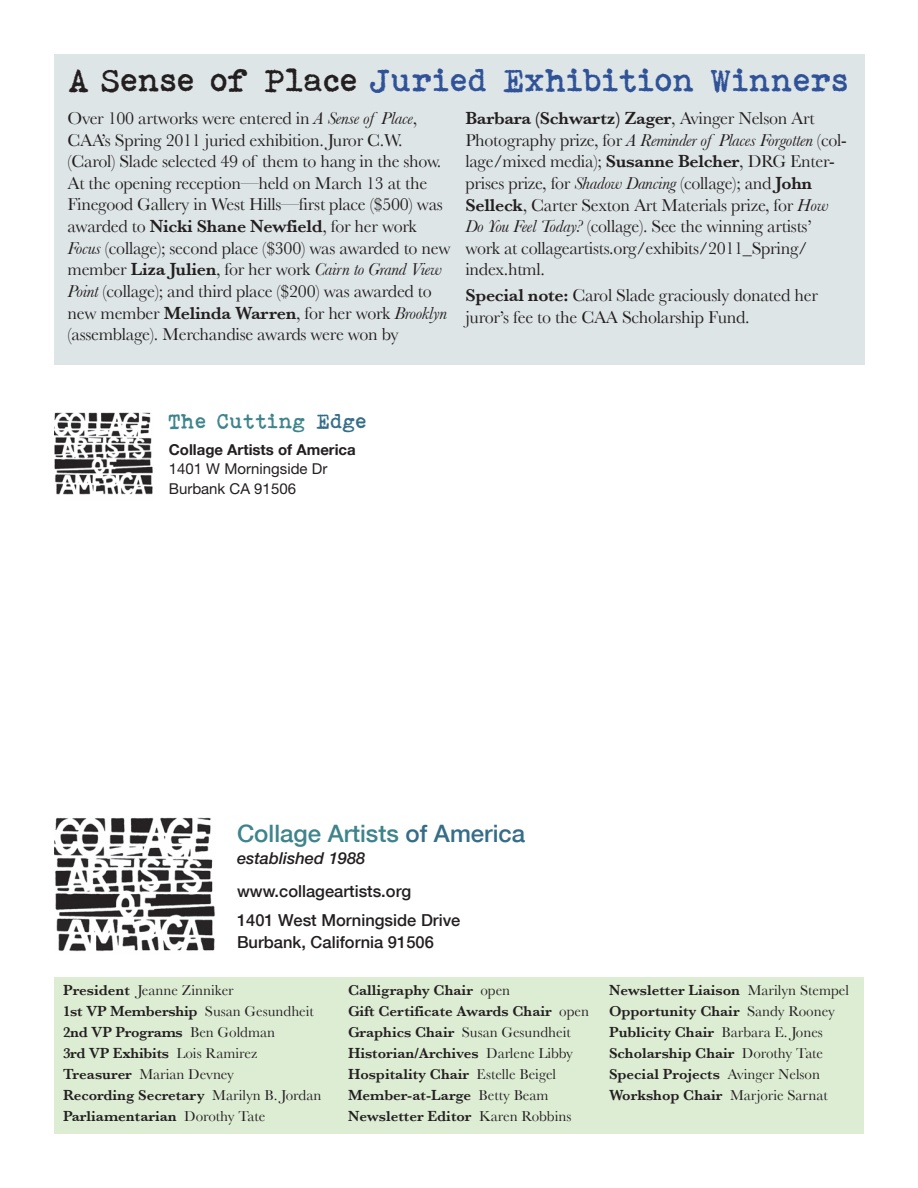
<style>
.page{position:relative;width:918px;height:1188px;background:#fff}
.page>*{position:absolute;margin:0;border:0;box-sizing:border-box;transform-origin:0 0}
.t1{font:33px "Bohemian Type Writer";letter-spacing:-.015em;color:#305398}
.t2{font:500 24px "Helvetica Neue";color:#3e848c}
.t3{font:21px "Bohemian Type Writer";color:#3e848c}
.t4{font:18px/21.6px "Baskerville";letter-spacing:-.015em;color:#231f20}
.t5{font:500 16.5px/28.5px "Helvetica Neue";color:#231f20}
.t6{font:italic 500 16.5px "Helvetica Neue LT Std";color:#231f20}
.t7{font:600 15px/21px "Baskerville";color:#231f20}
.t8{font:15px/19.5px "Helvetica Neue LT Std";color:#231f20}
.t9{font:700 15px "Helvetica Neue";color:#231f20}
.s1{color:#231f20}
.s2{font-style:italic}
.s3{font-weight:600}
.s4{color:#356d89}
.s5{font-weight:400}
</style>
<div class="page">
<div style="left:54px;top:977px;width:810px;height:157px;background:#ddedd4"></div>
<img style="left:54px;top:817px;width:161px;height:135px">
<img style="left:54px;top:412px;width:99px;height:83px">
<div style="left:54px;top:54px;width:810px;height:311px;background:#dee5e7"></div>
<h1 class="t1" style="left:69px;top:61px;width:783px"><span class="s1">A Sense of Place</span> Juried Exhibition Winners</h1>
<p class="t4" style="left:68px;top:107px;width:385px">Over 100 artworks were entered in <span class="s2">A Sense of Place</span>, CAA’s Spring 2011 juried exhibition. Juror C.W. (Carol) Slade selected 49 of them to hang in the show.<br>At the opening reception—held on March 13 at the Finegood Gallery in West Hills—first place ($500) was awarded to <span class="s3">Nicki Shane Newfield</span>, for her work <span class="s2">Focus</span> (collage); second place ($300) was awarded to new member <span class="s3">Liza Julien</span>, for her work <span class="s2">Cairn to Grand View Point</span> (collage); and third place ($200) was awarded to new member <span class="s3">Melinda Warren</span>, for her work <span class="s2">Brooklyn </span>(assemblage). Merchandise awards were won by</p>
<p class="t4" style="left:465px;top:107px;width:383px"><span class="s3">Barbara (Schwartz) Zager</span>, Avinger Nelson Art Photography prize, for <span class="s2">A Reminder of Places Forgotten</span> (col&shy;lage/mixed media); <span class="s3">Susanne Belcher</span>, DRG Enter&shy;prises prize, for <span class="s2">Shadow Dancing</span> (collage); and <span class="s3">John Selleck</span>, Carter Sexton Art Materials prize, for <span class="s2">How Do You Feel Today?</span> (collage). See the winning artists’ work at collageartists.org/exhibits/2011_Spring/ index.html.</p>
<p class="t4" style="left:465px;top:285px;width:354px"><span class="s3">Special note:</span> Carol Slade graciously donated her juror’s fee to the CAA Scholarship Fund.</p>
<p class="t3" style="left:169px;top:409px;width:201px">The Cutting <span class="s4">Edge</span></p>
<p class="t9" style="left:169px;top:440px;width:189px">Collage Artists of America</p>
<p class="t8" style="left:169px;top:461px;width:160px">1401 W Morningside Dr<br>Burbank CA 91506</p>
<h2 class="t2" style="left:237px;top:818px;width:290px">Collage Artists <span class="s4">of America</span></h2>
<p class="t6" style="left:237px;top:853px;width:130px">established 1988</p>
<p class="t5" style="left:237px;top:877px;width:225px">www.collageartists.org<br>1401 West Morningside Drive</p>
<p class="t5" style="left:237px;top:928px;width:198px">Burbank, California 91506</p>
<p class="t7" style="left:63px;top:979px;width:260px">President <span class="s5">Jeanne Zinniker<br></span>1st VP Membership <span class="s5">Susan Gesundheit<br></span>2nd VP Programs <span class="s5">Ben Goldman<br></span>3rd VP Exhibits <span class="s5">Lois Ramirez<br></span>Treasurer <span class="s5">Marian Devney<br></span>Recording Secretary <span class="s5">Marilyn B. Jordan<br></span>Parliamentarian <span class="s5">Dorothy Tate</span></p>
<p class="t7" style="left:348px;top:979px;width:243px">Calligraphy Chair <span class="s5">open<br></span>Gift Certificate Awards Chair <span class="s5">open<br></span>Graphics Chair <span class="s5">Susan Gesundheit<br></span>Historian/Archives <span class="s5">Darlene Libby<br></span>Hospitality Chair <span class="s5">Estelle Beigel<br></span>Member-at-Large <span class="s5">Betty Beam<br></span>Newsletter Editor <span class="s5">Karen Robbins</span></p>
<p class="t7" style="left:609px;top:979px;width:242px">Newsletter Liaison <span class="s5">Marilyn Stempel </span>Opportunity Chair <span class="s5">Sandy Rooney </span>Publicity Chair <span class="s5">Barbara E. Jones </span>Scholarship Chair <span class="s5">Dorothy Tate </span>Special Projects <span class="s5">Avinger Nelson </span>Workshop Chair <span class="s5">Marjorie Sarnat</span></p>
</div>
